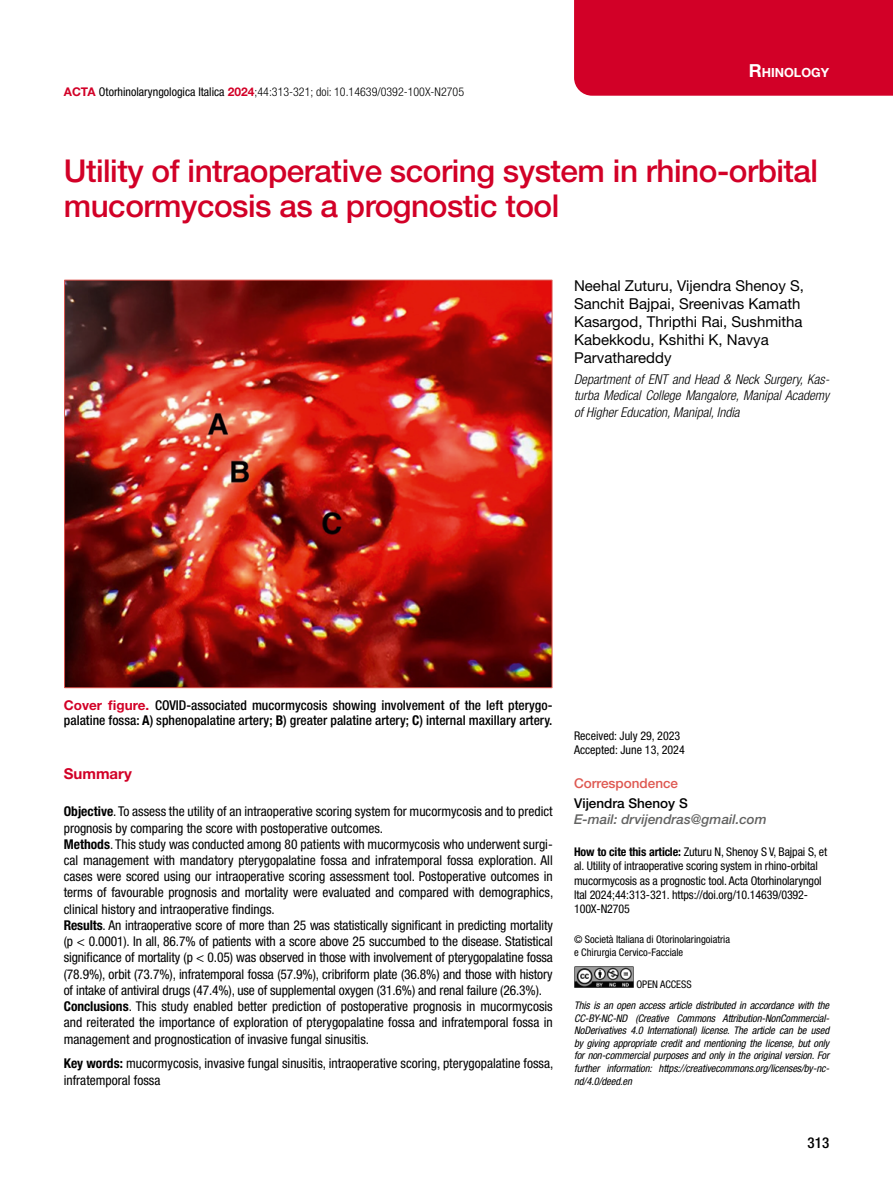
<style>
.page{position:relative;width:893px;height:1191px;background:#fff}
.page>*{position:absolute;margin:0;border:0;box-sizing:border-box;transform-origin:0 0}
.TITOLO_01{font:500 31.5px/34.5px "Helvetica Neue LT Std";letter-spacing:-.015em;color:#d20027}
.AUTORE{font:15px/18px "Helvetica Neue LT Std";color:#000}
.SUMMARY_titolo{font:700 15px "Helvetica Neue LT Std";color:#d20027}
.t1{font:500 condensed 15px "Helvetica Neue LT Std";color:#000}
.SUMMARY_strutturato{font:condensed 13.5px/16.2px "Helvetica Neue LT Std";color:#000;text-align:justify}
.FIG_didascalia{font:500 condensed 13.5px/15px "Helvetica Neue LT Std";color:#000}
.CLINICA{font:italic 300 condensed 13.5px/16.5px "Helvetica Neue LT Std";color:#000;text-align:justify}
.KEYWORD{font:condensed 13.5px/16.2px "Helvetica Neue LT Std";color:#000}
.t2{font:italic 500 13.5px "Helvetica Neue LT Std";color:#626261}
.t3{font:500 13.5px "Helvetica Neue LT Std";color:#000}
.t4{font:500 13.5px "Helvetica Neue LT Std";color:#de5851}
.t5{font:700 12.6px "Helvetica Neue LT Std";color:#fff}
.t6{font:condensed 12px/14.4px "Helvetica Neue LT Std";letter-spacing:-.01em;color:#000}
.t7{font:300 condensed 12px "Helvetica Neue LT Std";color:#000}
.t8{font:italic condensed 10.5px/12.6px "Helvetica Neue LT Std";letter-spacing:-.01em;color:#000;text-align:justify}
.t9{font:condensed 10.5px/12.6px "Helvetica Neue LT Std";color:#000}
.s1{font-weight:700;font-stretch:normal;color:#d20027}
.s2{font-weight:400}
.s3{font-size:18px}
.s4{font-weight:700}
</style>
<div class="page">
<img style="left:574px;top:966px;width:60px;height:21px">
<div style="left:574px;top:0;width:319px;height:96px;background:#d20027"></div>
<img style="left:66px;top:282px;width:484px;height:404px">
<p class="t7" style="left:64px;top:85px;width:402px"><span class="s1">ACTA</span> <span class="s2">Otorhinolaryngologica Italica</span> <span class="s1">2024</span>;44:313-321; doi: 10.14639/0392-100X-N2705</p>
<p class="t5" style="left:749px;top:64px;width:82px"><span class="s3">R</span>HINOLOGY</p>
<p class="TITOLO_01" style="left:64px;top:153px;width:756px">Utility of intraoperative scoring system in rhino-orbital mucormycosis as a prognostic tool</p>
<p class="AUTORE" style="left:574px;top:276px;width:232px">Neehal Zuturu, Vijendra Shenoy S,<br>Sanchit Bajpai, Sreenivas Kamath<br>Kasargod, Thripthi Rai, Sushmitha<br>Kabekkodu, Kshithi K, Navya<br>Parvathareddy</p>
<p class="CLINICA" style="left:574px;top:371px;width:257px">Department of ENT and Head &amp; Neck Surgery, Kas&shy;turba Medical College Mangalore, Manipal Academy of Higher Education, Manipal, India</p>
<p class="FIG_didascalia" style="left:64px;top:698px;width:490px"><span class="s1">Cover figure.</span> COVID-associated mucormycosis showing involvement of the left pterygo&shy;palatine fossa: <span class="s4">A</span>) sphenopalatine artery; <span class="s4">B</span>) greater palatine artery; <span class="s4">C</span>) internal maxillary artery.</p>
<p class="SUMMARY_titolo" style="left:64px;top:764px;width:70px">Summary</p>
<p class="SUMMARY_strutturato" style="left:64px;top:803px;width:490px"><span class="s4">Objective</span>. To assess the utility of an intraoperative scoring system for mucormycosis and to predict prognosis by comparing the score with postoperative outcomes.</p>
<p class="SUMMARY_strutturato" style="left:64px;top:835px;width:491px"><span class="s4">Methods</span>. This study was conducted among 80 patients with mucormycosis who underwent surgi&shy;cal management with mandatory pterygopalatine fossa and infratemporal fossa exploration. All cases were scored using our intraoperative scoring assessment tool. Postoperative outcomes in terms of favourable prognosis and mortality were evaluated and compared with demographics, clinical history and intraoperative findings.</p>
<p class="SUMMARY_strutturato" style="left:64px;top:917px;width:491px"><span class="s4">Results</span>. An intraoperative score of more than 25 was statistically significant in predicting mortality (p &lt; 0.0001). In all, 86.7% of patients with a score above 25 succumbed to the disease. Statistical significance of mortality (p &lt; 0.05) was observed in those with involvement of pterygopalatine fossa (78.9%), orbit (73.7%), infratemporal fossa (57.9%), cribriform plate (36.8%) and those with history of intake of antiviral drugs (47.4%), use of supplemental oxygen (31.6%) and renal failure (26.3%).</p>
<p class="SUMMARY_strutturato" style="left:64px;top:998px;width:490px"><span class="s4">Conclusions</span>. This study enabled better prediction of postoperative prognosis in mucormycosis and reiterated the importance of exploration of pterygopalatine fossa and infratemporal fossa in management and prognostication of invasive fungal sinusitis.</p>
<p class="KEYWORD" style="left:64px;top:1055px;width:491px"><span class="s4">Key words:</span> mucormycosis, invasive fungal sinusitis, intraoperative scoring, pterygopalatine fossa, infratemporal fossa</p>
<p class="t6" style="left:574px;top:728px;width:112px">Received: July 29, 2023<br>Accepted: June 13, 2024</p>
<p class="t4" style="left:574px;top:775px;width:106px">Correspondence</p>
<p class="t3" style="left:574px;top:795px;width:115px">Vijendra Shenoy S</p>
<p class="t2" style="left:574px;top:811px;width:194px">E-mail: drvijendras@gmail.com</p>
<p class="t6" style="left:574px;top:844px;width:255px"><span class="s4">How to cite this article:</span> Zuturu N, Shenoy S V, Bajpai S, et al. Utility of intraoperative scoring system in rhino-orbital mucormycosis as a prognostic tool. Acta Otorhinolaryngol Ital 2024;44:313-321. https://doi.org/10.14639/0392- 100X-N2705</p>
<p class="t9" style="left:574px;top:933px;width:158px">© Società Italiana di Otorinolaringoiatria e Chirurgia Cervico-Facciale</p>
<p class="t9" style="left:636px;top:977px;width:57px">OPEN ACCESS</p>
<p class="t8" style="left:574px;top:999px;width:257px">This is an open access article distributed in accordance with the CC-BY-NC-ND (Creative Commons Attribution-NonCommercial-NoDerivatives 4.0 International) license. The article can be used by giving appropriate credit and mentioning the license, but only for non-commercial purposes and only in the original version. For further information: https://creativecommons.org/licenses/by-nc&shy;nd/4.0/deed.en</p>
<p class="t1" style="left:808px;top:1134px;width:23px">313</p>
</div>
